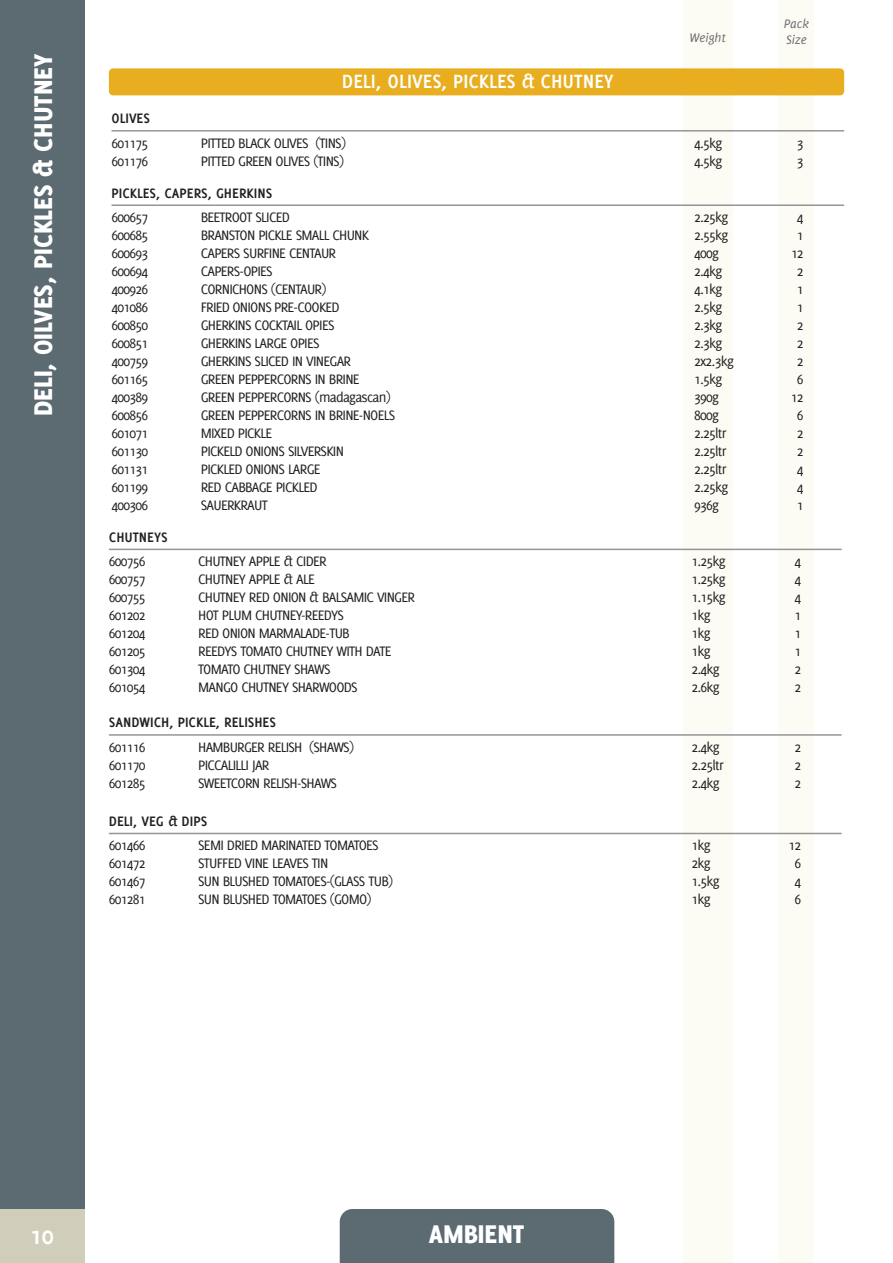
<style>
.page{position:relative;width:893px;height:1263px;background:#fff}
.page>*{position:absolute;margin:0;border:0;box-sizing:border-box;transform-origin:0 0}
.t1{font:800 28.05px "Delicious";color:#fff}
.t2{font:700 27px "Delicious";color:#fff}
.t3{font:700 21px "Delicious";color:#fff}
.t4{font:15px "Delicious";letter-spacing:-.05em;color:#231f20}
.t5{font:700 15px "Delicious";color:#231f20}
.t6{font:italic 13.5px "Delicious";color:#6c6d70}
</style>
<div class="page">
<div style="left:684px;top:0;width:49px;height:1263px;background:#fdfcf4"></div>
<div style="left:778px;top:0;width:36px;height:1263px;background:#fdfcf4"></div>
<div style="left:0;top:0;width:85px;height:1263px;background:#5c6b72"></div>
<div style="left:0;top:1209px;width:85px;height:54px;background:#d0cdba"></div>
<hr style="left:111px;top:204px;width:733px;height:2px;background:#939598">
<div style="left:109px;top:68px;width:735px;height:27px;background:#e8ae1f;border-radius:4px"></div>
<hr style="left:111px;top:130px;width:733px;height:2px;background:#939598">
<hr style="left:109px;top:549px;width:733px;height:1px;background:#939598">
<hr style="left:109px;top:734px;width:733px;height:2px;background:#939598">
<hr style="left:109px;top:833px;width:733px;height:1px;background:#939598">
<div style="left:340px;top:1209px;width:274px;height:54px;background:#5c6b72"></div>
<h1 class="t1" style="left:33px;top:416px;width:364px;rotate:-90deg">DELI, OILVES, PICKLES &amp; CHUTNEY</h1>
<p class="t6" style="left:784px;top:15px;width:27px">Pack</p>
<p class="t5" style="left:111px;top:113px;width:40px">OLIVES</p>
<h3 class="t3" style="left:342px;top:73px;width:273px">DELI, OLIVES, PICKLES &amp; CHUTNEY</h3>
<p class="t6" style="left:690px;top:29px;width:38px">Weight</p>
<p class="t6" style="left:786px;top:32px;width:22px">Size</p>
<p class="t4" style="left:111px;top:137px;width:38px">601175</p>
<p class="t4" style="left:201px;top:137px;width:147px">PITTED BLACK OLIVES (TINS)</p>
<p class="t4" style="left:694px;top:137px;width:30px">4.5kg</p>
<p class="t4" style="left:797px;top:137px;width:8px">3</p>
<p class="t4" style="left:111px;top:155px;width:38px">601176</p>
<p class="t4" style="left:201px;top:155px;width:145px">PITTED GREEN OLIVES (TINS)</p>
<p class="t4" style="left:694px;top:155px;width:30px">4.5kg</p>
<p class="t4" style="left:797px;top:155px;width:8px">3</p>
<p class="t5" style="left:111px;top:187px;width:162px">PICKLES, CAPERS, GHERKINS</p>
<p class="t4" style="left:111px;top:212px;width:38px">600657</p>
<p class="t4" style="left:201px;top:212px;width:91px">BEETROOT SLICED</p>
<p class="t4" style="left:694px;top:212px;width:36px">2.25kg</p>
<p class="t4" style="left:797px;top:212px;width:8px">4</p>
<p class="t4" style="left:111px;top:230px;width:38px">600685</p>
<p class="t4" style="left:201px;top:230px;width:170px">BRANSTON PICKLE SMALL CHUNK</p>
<p class="t4" style="left:694px;top:230px;width:36px">2.55kg</p>
<p class="t4" style="left:797px;top:230px;width:8px">1</p>
<p class="t4" style="left:111px;top:248px;width:38px">600693</p>
<p class="t4" style="left:201px;top:248px;width:137px">CAPERS SURFINE CENTAUR</p>
<p class="t4" style="left:694px;top:248px;width:26px">400g</p>
<p class="t4" style="left:791px;top:248px;width:14px">12</p>
<p class="t4" style="left:111px;top:266px;width:38px">600694</p>
<p class="t4" style="left:201px;top:266px;width:73px">CAPERS-OPIES</p>
<p class="t4" style="left:694px;top:266px;width:30px">2.4kg</p>
<p class="t4" style="left:797px;top:266px;width:8px">2</p>
<p class="t4" style="left:111px;top:284px;width:38px">400926</p>
<p class="t4" style="left:201px;top:284px;width:127px">CORNICHONS (CENTAUR)</p>
<p class="t4" style="left:694px;top:284px;width:30px">4.1kg</p>
<p class="t4" style="left:797px;top:284px;width:8px">1</p>
<p class="t4" style="left:111px;top:302px;width:38px">401086</p>
<p class="t4" style="left:201px;top:302px;width:141px">FRIED ONIONS PRE-COOKED</p>
<p class="t4" style="left:694px;top:302px;width:30px">2.5kg</p>
<p class="t4" style="left:797px;top:302px;width:8px">1</p>
<p class="t4" style="left:111px;top:320px;width:38px">600850</p>
<p class="t4" style="left:201px;top:320px;width:135px">GHERKINS COCKTAIL OPIES</p>
<p class="t4" style="left:694px;top:320px;width:30px">2.3kg</p>
<p class="t4" style="left:797px;top:320px;width:8px">2</p>
<p class="t4" style="left:111px;top:338px;width:38px">600851</p>
<p class="t4" style="left:201px;top:338px;width:120px">GHERKINS LARGE OPIES</p>
<p class="t4" style="left:694px;top:338px;width:30px">2.3kg</p>
<p class="t4" style="left:797px;top:338px;width:8px">2</p>
<p class="t4" style="left:111px;top:356px;width:38px">400759</p>
<p class="t4" style="left:201px;top:356px;width:152px">GHERKINS SLICED IN VINEGAR</p>
<p class="t4" style="left:694px;top:356px;width:41px">2x2.3kg</p>
<p class="t4" style="left:797px;top:356px;width:8px">2</p>
<p class="t4" style="left:111px;top:374px;width:38px">601165</p>
<p class="t4" style="left:201px;top:374px;width:160px">GREEN PEPPERCORNS IN BRINE</p>
<p class="t4" style="left:694px;top:374px;width:30px">1.5kg</p>
<p class="t4" style="left:797px;top:374px;width:8px">6</p>
<p class="t4" style="left:111px;top:392px;width:38px">400389</p>
<p class="t4" style="left:201px;top:392px;width:192px">GREEN PEPPERCORNS (madagascan)</p>
<p class="t4" style="left:694px;top:392px;width:26px">390g</p>
<p class="t4" style="left:791px;top:392px;width:14px">12</p>
<p class="t4" style="left:111px;top:410px;width:38px">600856</p>
<p class="t4" style="left:201px;top:410px;width:196px">GREEN PEPPERCORNS IN BRINE-NOELS</p>
<p class="t4" style="left:694px;top:410px;width:26px">800g</p>
<p class="t4" style="left:797px;top:410px;width:8px">6</p>
<p class="t4" style="left:111px;top:428px;width:38px">601071</p>
<p class="t4" style="left:201px;top:428px;width:73px">MIXED PICKLE</p>
<p class="t4" style="left:694px;top:428px;width:34px">2.25ltr</p>
<p class="t4" style="left:797px;top:428px;width:8px">2</p>
<p class="t4" style="left:111px;top:446px;width:38px">601130</p>
<p class="t4" style="left:201px;top:446px;width:145px">PICKELD ONIONS SILVERSKIN</p>
<p class="t4" style="left:694px;top:446px;width:34px">2.25ltr</p>
<p class="t4" style="left:797px;top:446px;width:8px">2</p>
<p class="t4" style="left:111px;top:464px;width:38px">601131</p>
<p class="t4" style="left:201px;top:464px;width:121px">PICKLED ONIONS LARGE</p>
<p class="t4" style="left:694px;top:464px;width:34px">2.25ltr</p>
<p class="t4" style="left:797px;top:464px;width:8px">4</p>
<p class="t4" style="left:111px;top:482px;width:38px">601199</p>
<p class="t4" style="left:201px;top:482px;width:118px">RED CABBAGE PICKLED</p>
<p class="t4" style="left:694px;top:482px;width:36px">2.25kg</p>
<p class="t4" style="left:797px;top:482px;width:8px">4</p>
<p class="t4" style="left:111px;top:500px;width:38px">400306</p>
<p class="t4" style="left:201px;top:500px;width:69px">SAUERKRAUT</p>
<p class="t4" style="left:694px;top:500px;width:26px">936g</p>
<p class="t4" style="left:797px;top:500px;width:8px">1</p>
<p class="t5" style="left:109px;top:531px;width:60px">CHUTNEYS</p>
<p class="t4" style="left:109px;top:556px;width:38px">600756</p>
<p class="t4" style="left:198px;top:556px;width:130px">CHUTNEY APPLE &amp; CIDER</p>
<p class="t4" style="left:691px;top:556px;width:36px">1.25kg</p>
<p class="t4" style="left:794px;top:556px;width:8px">4</p>
<p class="t4" style="left:109px;top:574px;width:38px">600757</p>
<p class="t4" style="left:198px;top:574px;width:118px">CHUTNEY APPLE &amp; ALE</p>
<p class="t4" style="left:691px;top:574px;width:36px">1.25kg</p>
<p class="t4" style="left:794px;top:574px;width:8px">4</p>
<p class="t4" style="left:109px;top:592px;width:38px">600755</p>
<p class="t4" style="left:198px;top:592px;width:218px">CHUTNEY RED ONION &amp; BALSAMIC VINGER</p>
<p class="t4" style="left:691px;top:592px;width:36px">1.15kg</p>
<p class="t4" style="left:794px;top:592px;width:8px">4</p>
<p class="t4" style="left:109px;top:610px;width:38px">601202</p>
<p class="t4" style="left:198px;top:610px;width:147px">HOT PLUM CHUTNEY-REEDYS</p>
<p class="t4" style="left:691px;top:610px;width:21px">1kg</p>
<p class="t4" style="left:794px;top:610px;width:8px">1</p>
<p class="t4" style="left:109px;top:628px;width:38px">601204</p>
<p class="t4" style="left:198px;top:628px;width:153px">RED ONION MARMALADE-TUB</p>
<p class="t4" style="left:691px;top:628px;width:21px">1kg</p>
<p class="t4" style="left:794px;top:628px;width:8px">1</p>
<p class="t4" style="left:109px;top:646px;width:38px">601205</p>
<p class="t4" style="left:198px;top:646px;width:195px">REEDYS TOMATO CHUTNEY WITH DATE</p>
<p class="t4" style="left:691px;top:646px;width:21px">1kg</p>
<p class="t4" style="left:794px;top:646px;width:8px">1</p>
<p class="t4" style="left:109px;top:664px;width:38px">601304</p>
<p class="t4" style="left:198px;top:664px;width:134px">TOMATO CHUTNEY SHAWS</p>
<p class="t4" style="left:691px;top:664px;width:30px">2.4kg</p>
<p class="t4" style="left:794px;top:664px;width:8px">2</p>
<p class="t4" style="left:109px;top:682px;width:38px">601054</p>
<p class="t4" style="left:198px;top:682px;width:161px">MANGO CHUTNEY SHARWOODS</p>
<p class="t4" style="left:691px;top:682px;width:30px">2.6kg</p>
<p class="t4" style="left:794px;top:682px;width:8px">2</p>
<p class="t5" style="left:109px;top:717px;width:169px">SANDWICH, PICKLE, RELISHES</p>
<p class="t4" style="left:109px;top:741px;width:38px">601116</p>
<p class="t4" style="left:198px;top:741px;width:157px">HAMBURGER RELISH (SHAWS)</p>
<p class="t4" style="left:691px;top:741px;width:30px">2.4kg</p>
<p class="t4" style="left:794px;top:741px;width:8px">2</p>
<p class="t4" style="left:109px;top:759px;width:38px">601170</p>
<p class="t4" style="left:198px;top:759px;width:73px">PICCALILLI JAR</p>
<p class="t4" style="left:691px;top:759px;width:34px">2.25ltr</p>
<p class="t4" style="left:794px;top:759px;width:8px">2</p>
<p class="t4" style="left:109px;top:777px;width:38px">601285</p>
<p class="t4" style="left:198px;top:777px;width:140px">SWEETCORN RELISH-SHAWS</p>
<p class="t4" style="left:691px;top:777px;width:30px">2.4kg</p>
<p class="t4" style="left:794px;top:777px;width:8px">2</p>
<p class="t5" style="left:109px;top:815px;width:100px">DELI, VEG &amp; DIPS</p>
<p class="t4" style="left:109px;top:840px;width:38px">601466</p>
<p class="t4" style="left:198px;top:840px;width:182px">SEMI DRIED MARINATED TOMATOES</p>
<p class="t4" style="left:691px;top:840px;width:21px">1kg</p>
<p class="t4" style="left:788px;top:840px;width:14px">12</p>
<p class="t4" style="left:109px;top:858px;width:38px">601472</p>
<p class="t4" style="left:198px;top:858px;width:132px">STUFFED VINE LEAVES TIN</p>
<p class="t4" style="left:691px;top:858px;width:21px">2kg</p>
<p class="t4" style="left:794px;top:858px;width:8px">6</p>
<p class="t4" style="left:109px;top:876px;width:38px">601467</p>
<p class="t4" style="left:198px;top:876px;width:196px">SUN BLUSHED TOMATOES-(GLASS TUB)</p>
<p class="t4" style="left:691px;top:876px;width:30px">1.5kg</p>
<p class="t4" style="left:794px;top:876px;width:8px">4</p>
<p class="t4" style="left:109px;top:894px;width:38px">601281</p>
<p class="t4" style="left:198px;top:894px;width:175px">SUN BLUSHED TOMATOES (GOMO)</p>
<p class="t4" style="left:691px;top:894px;width:21px">1kg</p>
<p class="t4" style="left:794px;top:894px;width:8px">6</p>
<h2 class="t2" style="left:30px;top:1225px;width:26px">10</h2>
<h1 class="t1" style="left:429px;top:1223px;width:97px">AMBIENT</h1>
</div>
